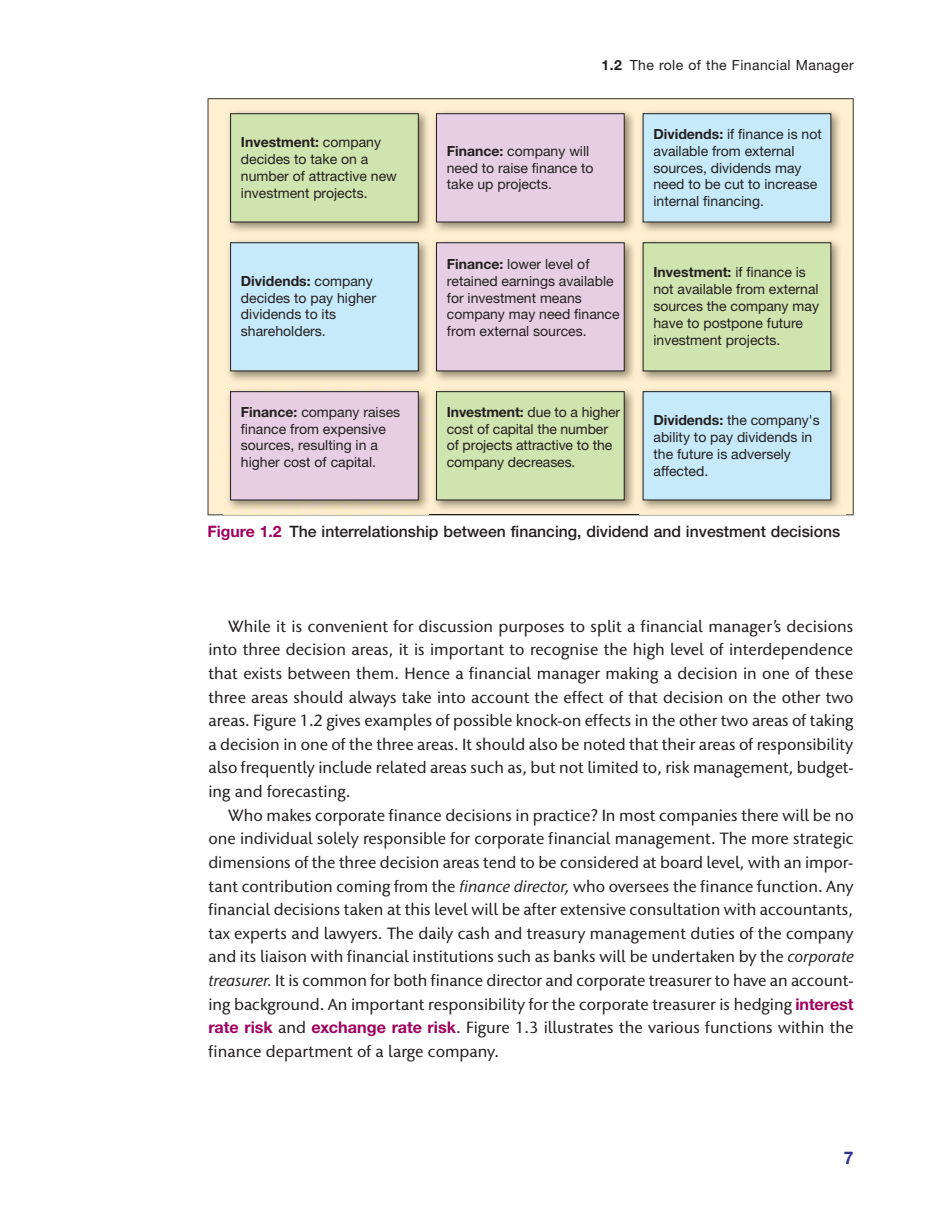
<style>
.page{position:relative;width:938px;height:1221px;background:#fff}
.page>*{position:absolute;margin:0;border:0;box-sizing:border-box;transform-origin:0 0}
.t1{font:700 17.5px "Helvetica Neue LTW1 G";color:#2e3092}
.t2{font:500 16.1px/23.6px "Stone Humanist ITC Pro";color:#231f20;text-align:justify}
.t3{font:500 15.75px "Helvetica Neue LTW1 G";color:#231f20}
.t4{font:14px/16.8px "Helvetica Neue LTW1 G";color:#231f20}
.t5{font:14px "Helvetica Neue LTW1 G";letter-spacing:.03em;color:#231f20}
.s1{font-weight:700}
.s2{font-weight:700;color:#9e015e}
.s3{font-style:italic}
.s4{font-family:"Helvetica Neue LTW1 G";font-weight:700;color:#9e015e}
</style>
<div class="page">
<svg style="left:207px;top:98px;width:646px;height:417px;background:#eee1c3"></svg>
<img style="left:223px;top:106px;width:206px;height:408px">
<div style="left:230px;top:243px;width:188px;height:128px;background:#c6eafa"></div>
<div style="left:230px;top:242px;width:189px;height:129px;border:1px solid #231f20"></div>
<img style="left:638px;top:106px;width:207px;height:408px">
<div style="left:643px;top:114px;width:187px;height:108px;background:#c6eafa"></div>
<div style="left:642px;top:113px;width:189px;height:109px;border:1px solid #231f20"></div>
<img style="left:638px;top:514px;width:207px;height:1px">
<div style="left:643px;top:391px;width:187px;height:109px;background:#c6eafa"></div>
<div style="left:642px;top:391px;width:189px;height:109px;border:1px solid #231f20"></div>
<img style="left:223px;top:514px;width:210px;height:1px">
<img style="left:223px;top:384px;width:206px;height:2px">
<div style="left:230px;top:391px;width:188px;height:109px;background:#e7cfe3"></div>
<div style="left:230px;top:391px;width:189px;height:109px;border:1px solid #231f20"></div>
<img style="left:429px;top:106px;width:209px;height:278px">
<div style="left:436px;top:114px;width:188px;height:108px;background:#e7cfe3"></div>
<div style="left:436px;top:113px;width:188px;height:109px;border:1px solid #231f20"></div>
<img style="left:433px;top:235px;width:202px;height:1px">
<div style="left:436px;top:243px;width:188px;height:128px;background:#e7cfe3"></div>
<div style="left:436px;top:242px;width:188px;height:129px;border:1px solid #231f20"></div>
<img style="left:223px;top:235px;width:206px;height:1px">
<div style="left:230px;top:114px;width:188px;height:108px;background:#cfe4ae"></div>
<div style="left:230px;top:113px;width:189px;height:109px;border:1px solid #231f20"></div>
<img style="left:429px;top:386px;width:209px;height:128px">
<img style="left:433px;top:514px;width:202px;height:1px">
<img style="left:433px;top:384px;width:202px;height:2px">
<div style="left:436px;top:391px;width:188px;height:109px;background:#cfe4ae"></div>
<div style="left:436px;top:391px;width:188px;height:109px;border:1px solid #231f20"></div>
<img style="left:638px;top:235px;width:207px;height:1px">
<div style="left:643px;top:243px;width:187px;height:128px;background:#cfe4ae"></div>
<div style="left:642px;top:242px;width:189px;height:129px;border:1px solid #231f20"></div>
<p class="t4" style="left:241px;top:134px;width:157px"><span class="s1">Investment:</span> company decides to take on a number of attractive new investment projects.</p>
<p class="t4" style="left:241px;top:272px;width:137px"><span class="s1">Dividends:</span> company decides to pay higher dividends to its shareholders.</p>
<p class="t4" style="left:241px;top:403px;width:161px"><span class="s1">Finance:</span> company raises finance from expensive sources, resulting in a higher cost of capital.</p>
<p class="t5" style="left:601px;top:56px;width:254px"><span class="s1">1.2</span> The role of the Financial Manager</p>
<p class="t4" style="left:447px;top:142px;width:148px"><span class="s1">Finance:</span> company will need to raise finance to take up projects.</p>
<p class="t4" style="left:653px;top:125px;width:170px"><span class="s1">Dividends:</span> if finance is not available from external sources, dividends may need to be cut to increase internal financing.</p>
<p class="t4" style="left:447px;top:255px;width:174px"><span class="s1">Finance:</span> lower level of retained earnings available for investment means company may need finance from external sources.</p>
<p class="t4" style="left:447px;top:403px;width:175px"><span class="s1">Investment:</span> due to a higher cost of capital the number of projects attractive to the company decreases.</p>
<p class="t4" style="left:653px;top:264px;width:167px"><span class="s1">Investment:</span> if finance is not available from external sources the company may have to postpone future investment projects.</p>
<p class="t4" style="left:653px;top:412px;width:168px"><span class="s1">Dividends:</span> the company's ability to pay dividends in the future is adversely a-ected.</p>
<p class="t3" style="left:207px;top:522px;width:634px"><span class="s2">Figure 1.2</span> The interrelationship between financing, dividend and investment decisions</p>
<p class="t2" style="left:208px;top:614px;width:646px;text-indent:20px">While it is convenient for discussion purposes to split a financial manager’s decisions into three decision areas, it is important to recognise the high level of interdependence that exists between them. Hence a financial manager making a decision in one of these three areas should always take into account the effect of that decision on the other two areas. Figure 1.2 gives examples of possible knock-on effects in the other two areas of taking a decision in one of the three areas. It should also be noted that their areas of responsibility also frequently include related areas such as, but not limited to, risk management, budget&shy;ing and forecasting.</p>
<p class="t2" style="left:208px;top:803px;width:647px;text-indent:20px">Who makes corporate finance decisions in practice? In most companies there will be no one individual solely responsible for corporate financial management. The more strategic dimensions of the three decision areas tend to be considered at board level, with an impor&shy;tant contribution coming from the <span class="s3">finance director,</span> who oversees the finance function. Any financial decisions taken at this level will be after extensive consultation with accountants, tax experts and lawyers. The daily cash and treasury management duties of the company and its liaison with financial institutions such as banks will be undertaken by the <span class="s3">corporate treasurer.</span> It is common for both finance director and corporate treasurer to have an account&shy;ing background. An important responsibility for the corporate treasurer is hedging <span class="s4">interest rate risk</span> and <span class="s4">exchange rate risk</span> . Figure 1.3 illustrates the various functions within the finance department of a large company.</p>
<p class="t1" style="left:843px;top:1146px;width:11px">7</p>
</div>
